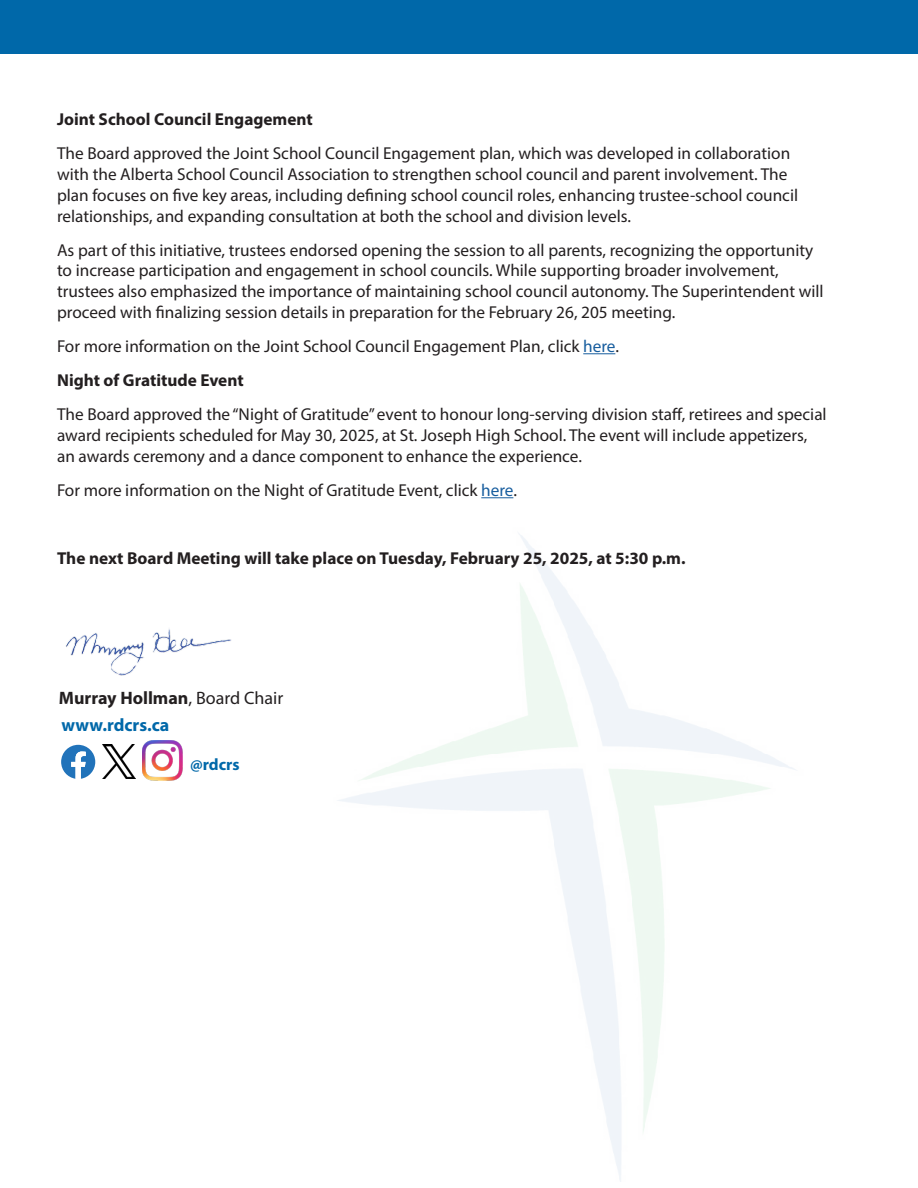
<style>
.page{position:relative;width:918px;height:1188px;background:#fff}
.page>*{position:absolute;margin:0;border:0;box-sizing:border-box;transform-origin:0 0}
.t1{font:700 18px "Myriad Pro";color:#231f20}
.t2{font:700 18px "Myriad Pro";color:#0068a9}
.t3{font:17.25px/20.7px "Myriad Pro";color:#231f20}
.t4{font:700 17.25px "Myriad Pro";color:#231f20}
.t5{font:700 16.5px "Myriad Pro";color:#0068a9}
.s1{color:#175d9e}
.s2{font-weight:400}
</style>
<div class="page">
<hr style="left:583px;top:353px;width:32px;height:1px;background:#175d9e">
<hr style="left:481px;top:497px;width:32px;height:1px;background:#175d9e">
<div style="left:0;top:0;width:918px;height:54px;background:#0068a9"></div>
<img style="left:142px;top:740px;width:41px;height:41px">
<img style="left:103px;top:745px;width:33px;height:34px">
<svg style="left:61px;top:745px;width:34px;height:34px"></svg>
<img style="left:66px;top:629px;width:166px;height:47px">
<p class="t4" style="left:57px;top:108px;width:257px">Joint School Council Engagement</p>
<p class="t3" style="left:57px;top:143px;width:743px">The Board approved the Joint School Council Engagement plan, which was developed in collaboration with the Alberta School Council Association to strengthen school council and parent involvement. The plan focuses on five key areas, including defining school council roles, enhancing trustee-school council relationships, and expanding consultation at both the school and division levels.</p>
<p class="t3" style="left:57px;top:239px;width:768px">As part of this initiative, trustees endorsed opening the session to all parents, recognizing the opportunity to increase participation and engagement in school councils. While supporting broader involvement, trustees also emphasized the importance of maintaining school council autonomy. The Superintendent will proceed with finalizing session details in preparation for the February 26, 205 meeting.</p>
<p class="t3" style="left:57px;top:336px;width:563px">For more information on the Joint School Council Engagement Plan, click <span class="s1">here</span>.</p>
<p class="t4" style="left:57px;top:369px;width:188px">Night of Gratitude Event</p>
<p class="t3" style="left:57px;top:404px;width:771px">The Board approved the “Night of Gratitude” event to honour long-serving division staff, retirees and special award recipients scheduled for May 30, 2025, at St. Joseph High School. The event will include appetizers, an awards ceremony and a dance component to enhance the experience.</p>
<p class="t3" style="left:57px;top:480px;width:461px">For more information on the Night of Gratitude Event, click <span class="s1">here</span>.</p>
<p class="t4" style="left:57px;top:547px;width:630px">The next Board Meeting will take place on Tuesday, February 25, 2025, at 5:30 p.m.</p>
<p class="t1" style="left:59px;top:686px;width:226px">Murray Hollman<span class="s2">, Board Chair</span></p>
<p class="t2" style="left:62px;top:714px;width:109px">www.rdcrs.ca</p>
<p class="t5" style="left:190px;top:753px;width:51px">@rdcrs</p>
</div>
